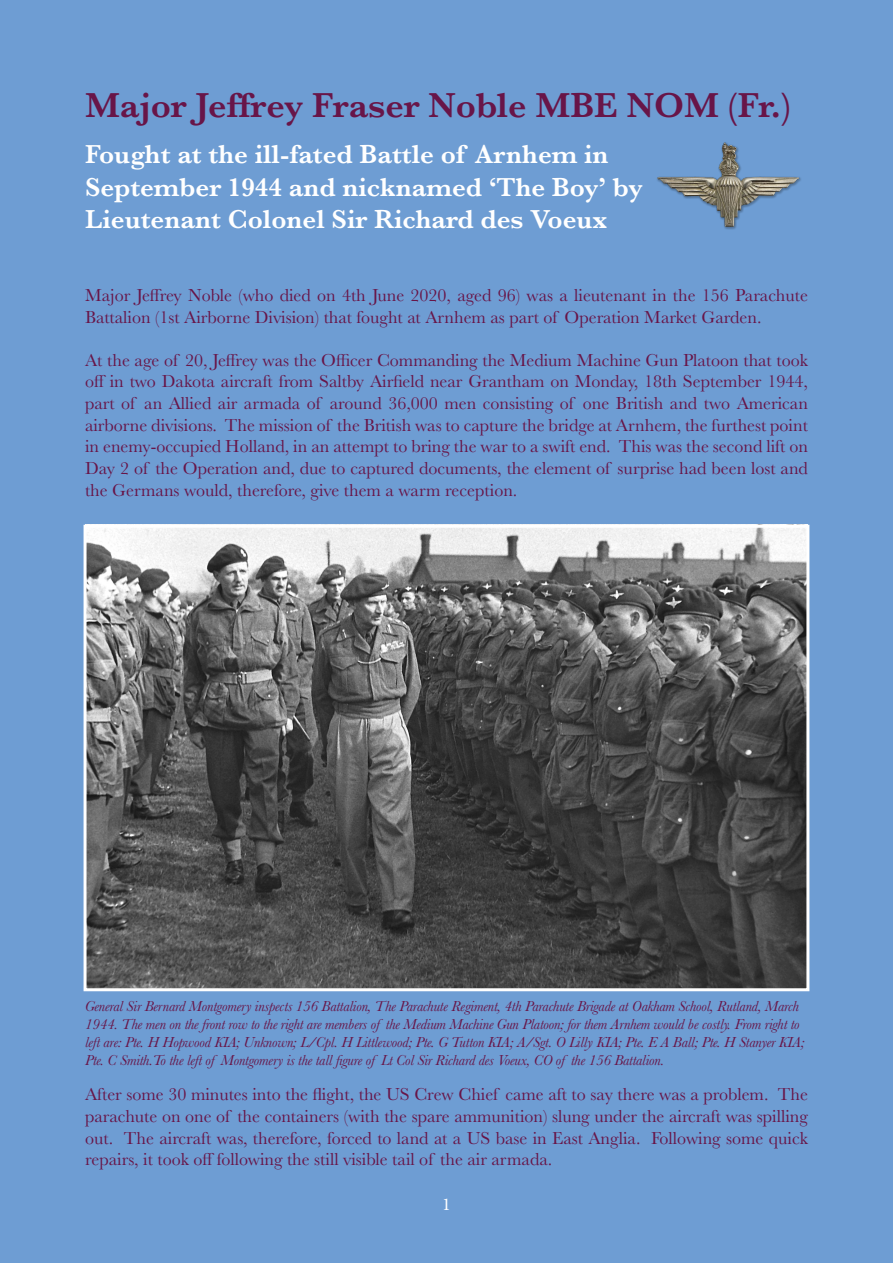
<style>
.page{position:relative;width:893px;height:1263px;background:#6e9dd3}
.page>*{position:absolute;margin:0;border:0;box-sizing:border-box;transform-origin:0 0}
.t1{font:600 36px "Baskerville";color:#681548}
.t2{font:600 27px/32.4px "Baskerville";color:#fff}
.Body_Copy{font:18px/21.6px "Baskerville";color:#681548;text-align:justify}
.t3{font:18px "Minion Pro";color:#fff}
.Image_caption{font:italic 15px/18px "Baskerville";letter-spacing:-.01em;color:#681548}
</style>
<div class="page">
<img style="left:88px;top:529px;width:717px;height:458px">
<img style="left:657px;top:142px;width:144px;height:88px">
<div style="left:84px;top:525px;width:725px;height:466px;border:3px solid #fff"></div>
<h1 class="t1" style="left:85px;top:80px;width:707px">Major Jeffrey Fraser Noble MBE NOM (Fr.)</h1>
<h2 class="t2" style="left:85px;top:138px;width:559px">Fought at the ill-fated Battle of Arnhem in<br>September 1944 and nicknamed ‘The Boy’ by<br>Lieutenant Colonel Sir Richard des Voeux</h2>
<p class="Body_Copy" style="left:85px;top:285px;width:724px">Major Jeffrey Noble (who died on 4th June 2020, aged 96) was a lieutenant in the 156 Parachute<br>Battalion (1st Airborne Division) that fought at Arnhem as part of Operation Market Garden.</p>
<p class="Body_Copy" style="left:85px;top:349px;width:724px">At the age of 20, Jeffrey was the Officer Commanding the Medium Machine Gun Platoon that took off in two Dakota aircraft from Saltby Airfield near Grantham on Monday, 18th September 1944, part of an Allied air armada of around 36,000 men consisting of one British and two American airborne divisions. The mission of the British was to capture the bridge at Arnhem, the furthest point in enemy-occupied Holland, in an attempt to bring the war to a swift end. This was the second lift on Day 2 of the Operation and, due to captured documents, the element of surprise had been lost and the Germans would, therefore, give them a warm reception.</p>
<p class="Image_caption" style="left:85px;top:997px;width:721px">General Sir Bernard Montgomery inspects 156 Battalion, The Parachute Regiment, 4th Parachute Brigade at Oakham School, Rutland, March 1944. The men on the front row to the right are members of the Medium Machine Gun Platoon; for them Arnhem would be costly. From right to left are: Pte. H Hopwood KIA; Unknown; L/Cpl. H Littlewood; Pte. G Tutton KIA; A/Sgt. O Lilly KIA; Pte. E A Ball; Pte. H Stanyer KIA; Pte. C Smith.To the left of Montgomery is the tall figure of Lt Col Sir Richard des Voeux, CO of the 156 Battalion.</p>
<p class="Body_Copy" style="left:85px;top:1084px;width:724px">After some 30 minutes into the flight, the US Crew Chief came aft to say there was a problem. The parachute on one of the containers (with the spare ammunition) slung under the aircraft was spilling out. The aircraft was, therefore, forced to land at a US base in East Anglia. Following some quick repairs, it took off following the still visible tail of the air armada.</p>
<p class="t3" style="left:442px;top:1192px;width:10px">1</p>
</div>
